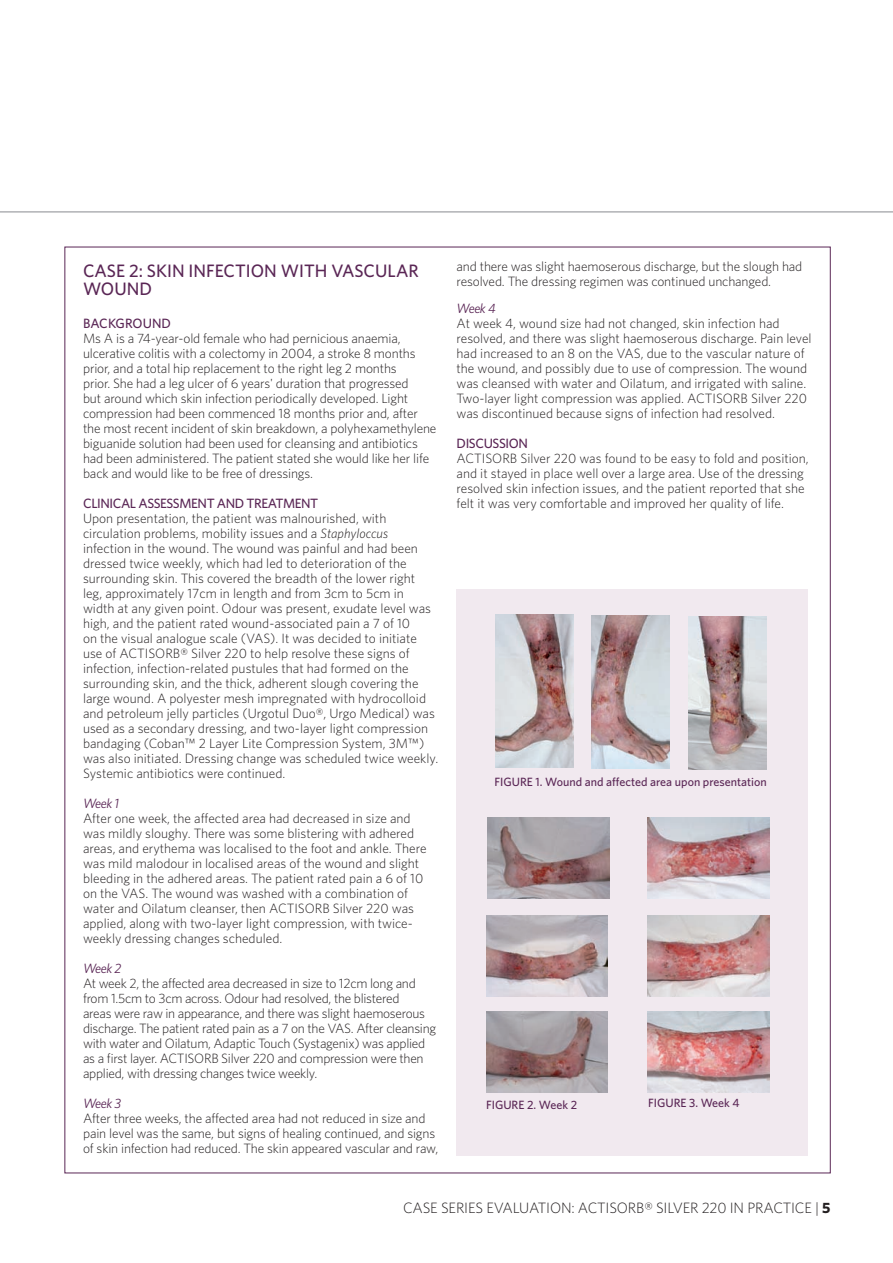
<style>
.page{position:relative;width:893px;height:1263px;background:#fff}
.page>*{position:absolute;margin:0;border:0;box-sizing:border-box;transform-origin:0 0}
.t1{font:500 18px "Whitney";color:#5a2655}
.t2{font:300 15px "Whitney";letter-spacing:-.01em;color:#231f20}
.t3{font:300 13.5px/15px "Whitney";color:#231f20}
.t4{font:300 13.5px/15px "Whitney";letter-spacing:-.02em;color:#231f20}
.t5{font:500 13.5px "Whitney";letter-spacing:-.03em;color:#5a2655}
.t6{font:italic 13.5px "Whitney";letter-spacing:-.03em;color:#5a2655}
.t7{font:500 12px "Whitney";color:#5a2655}
.s1{font-style:italic}
.s2{font-weight:700}
</style>
<div class="page">
<hr style="left:0;top:211px;width:893px;height:2px;background:#b0b1b5">
<div style="left:457px;top:589px;width:351px;height:566px;background:#f1e9ef"></div>
<img style="left:488px;top:818px;width:121px;height:81px">
<img style="left:486px;top:916px;width:122px;height:81px">
<img style="left:486px;top:1012px;width:122px;height:81px">
<img style="left:648px;top:818px;width:121px;height:80px">
<img style="left:648px;top:916px;width:121px;height:81px">
<img style="left:648px;top:1012px;width:121px;height:81px">
<img style="left:495px;top:614px;width:78px;height:153px">
<img style="left:591px;top:615px;width:78px;height:153px">
<img style="left:688px;top:617px;width:78px;height:153px">
<h1 class="t1" style="left:83px;top:259px;width:267px">CASE 2: Skin infection with vasc</h1>
<h1 class="t1" style="left:375px;top:259px;width:45px">ular</h1>
<h1 class="t1" style="left:83px;top:277px;width:71px">wound</h1>
<p class="t5" style="left:83px;top:315px;width:37px">BACKGROUND</p>
<p class="t3" style="left:83px;top:330px;width:355px">Ms A is a 74-year-old female who had pernicious anaemia, ulcerative colitis with a colectomy in 2004, a stroke 8 months prior, and a total hip replacement to the right leg 2 months<br>prior. She had a leg ulcer of 6 years' duration that progressed<br>but around which skin infection periodically developed. Light compression had been commenced 18 months prior and, after the most recent incident of skin breakdown, a polyhexamethylene biguanide solution had been used for cleansing and antibiotics had been administered. The patient stated she would like her life back and would like to be free of dressings.</p>
<p class="t5" style="left:83px;top:495px;width:148px">CLINI CAL ASSESSMENT AND</p>
<p class="t5" style="left:247px;top:495px;width:73px">TREATMENT</p>
<p class="t3" style="left:83px;top:510px;width:357px">Upon presentation, the patient was malnourished, with circulation problems, mobility issues and a <span class="s1">Staphyloccus </span>infection in the wound. The wound was painful and had been dressed twice weekly, which had led to deterioration of the surrounding skin. This covered the breadth of the lower right<br>leg, approximately 17cm in length and from 3cm to 5cm in width at any given point. Odour was present, exudate level was high, and the patient rated wound-associated pain a 7 of 10<br>on the visual analogue scale (VAS). It was decided to initiate use of ACTISORB® Silver 220 to help resolve these signs of infection, infection-related pustules that had formed on the surrounding skin, and the thick, adherent slough covering the large wound. A polyester mesh impregnated with hydrocolloid and petroleum jelly particles (Urgotul Duo®, Urgo Medical) was used as a secondary dressing, and two-layer light compression bandaging (Coban™ 2 Layer Lite Compression System, 3M™) was also initiated. Dressing change was scheduled twice weekly.<br>Systemic antibiotics were continued.</p>
<p class="t6" style="left:83px;top:795px;width:37px">Week 1</p>
<p class="t3" style="left:83px;top:810px;width:345px">After one week, the affected area had decreased in size and was mildly sloughy. There was some blistering with adhered areas, and erythema was localised to the foot and ankle. There was mild malodour in localised areas of the wound and slight bleeding in the adhered areas. The patient rated pain a 6 of 10 on the VAS. The wound was washed with a combination of water and Oilatum cleanser, then ACTISORB Silver 220 was applied, along with two-layer light compression, with twice&shy;weekly dressing changes scheduled.</p>
<p class="t6" style="left:83px;top:960px;width:40px">Week 2</p>
<p class="t4" style="left:83px;top:975px;width:355px">At week 2, the affected area decreased in size to 12cm long and from 1.5cm to 3cm across. Odour had resolved, the blistered<br>areas were raw in appearance, and there was slight haemoserous discharge. The patient rated pain as a 7 on the VAS. After cleansing with water and Oilatum, Adaptic Touch (Systagenix) was applied as a first layer. ACTISORB Silver 220 and compression were then applied, with dressing changes twice weekly.</p>
<p class="t6" style="left:83px;top:1095px;width:40px">Week 3</p>
<p class="t3" style="left:83px;top:1110px;width:357px">After three weeks, the affected area had not reduced in size and pain level was the same, but signs of healing continued, and signs of skin infection had reduced. The skin appeared vascular and raw,</p>
<p class="t3" style="left:457px;top:258px;width:347px">and there was slight haemoserous discharge, but the slough had resolved. The dressing regimen was continued unchanged.</p>
<p class="t6" style="left:457px;top:300px;width:41px">Week 4</p>
<p class="t3" style="left:457px;top:315px;width:357px">At week 4, wound size had not changed, skin infection had resolved, and there was slight haemoserous discharge. Pain level had increased to an 8 on the VAS, due to the vascular nature of the wound, and possibly due to use of compression. The wound was cleansed with water and Oilatum, and irrigated with saline.<br>Two-layer light compression was applied. ACTISORB Silver 220 was discontinued because signs of infection had resolved.</p>
<p class="t5" style="left:457px;top:435px;width:73px">Disc uss ion</p>
<p class="t3" style="left:457px;top:450px;width:354px">ACTISORB Silver 220 was found to be easy to fold and position, and it stayed in place well over a large area. Use of the dressing resolved skin infection issues, and the patient reported that she felt it was very comfortable and improved her quality of life.</p>
<p class="t7" style="left:494px;top:774px;width:8px">FIGUR</p>
<p class="t7" style="left:527px;top:774px;width:241px">E 1. Wound and affected area upon presentation</p>
<p class="t7" style="left:486px;top:1098px;width:8px">FIGUR</p>
<p class="t7" style="left:518px;top:1098px;width:60px">E 2. Week 2</p>
<p class="t7" style="left:648px;top:1096px;width:8px">FIGUR</p>
<p class="t7" style="left:680px;top:1096px;width:61px">E 3. Week 4</p>
<p class="t2" style="left:403px;top:1199px;width:429px">CASE SERIES EVALUATION: ACTISORB® SILVER 220 IN PRACTICE | <span class="s2">5</span></p>
</div>
